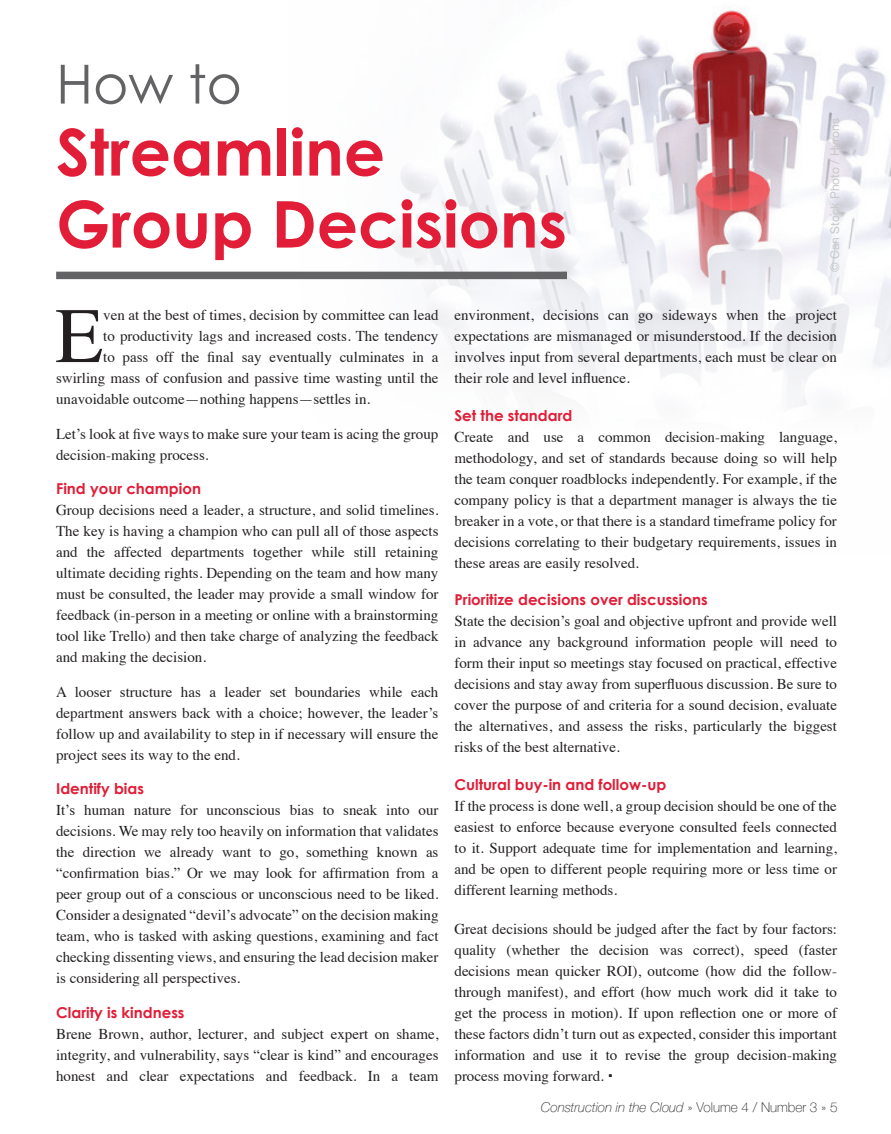
<style>
.page{position:relative;width:891px;height:1134px;background:#fff}
.page>*{position:absolute;margin:0;border:0;box-sizing:border-box;transform-origin:0 0}
.t1{font:78.45px "Times";color:#231f20}
.t2{font:700 64.5px/72px "Century Gothic";color:#e11d37}
.t3{font:54px "Century Gothic";color:#636366}
.t4{font:15px/21px "Times";color:#231f20;text-align:justify}
.t5{font:700 15px "Century Gothic";color:#e11d37}
.t6{font:italic 100 13.5px "Helvetica Neue";color:#231f20}
.t7{font:12px "Helvetica Neue";color:#c7c8ca}
.s1{font-style:normal}
</style>
<div class="page">
<img style="left:289px;top:9px;width:602px;height:396px">
<div style="left:56px;top:272px;width:511px;height:7px;background:#636366"></div>
<h3 class="t3" style="left:56px;top:51px;width:187px">How to</h3>
<h2 class="t2" style="left:56px;top:115px;width:512px">Streamline<br>Group Decisions</h2>
<p class="t7" style="left:826px;top:272px;width:155px;rotate:-90deg">© Can Stock Photo / Hyrons</p>
<h1 class="t1" style="left:55px;top:262px;width:49px">E</h1>
<p class="t4" style="left:103px;top:303px;width:337px">ven at the best of times, decision by committee can lead</p>
<p class="t4" style="left:103px;top:324px;width:337px">to productivity lags and increased costs. The tendency</p>
<p class="t4" style="left:103px;top:345px;width:337px">to pass off the final say eventually culminates in a</p>
<p class="t4" style="left:56px;top:366px;width:384px">swirling mass of confusion and passive time wasting until the</p>
<p class="t4" style="left:56px;top:387px;width:316px">unavoidable outcome—nothing happens—settles in.</p>
<p class="t4" style="left:56px;top:422px;width:384px">Let’s look at five ways to make sure your team is acing the group decision-making process.</p>
<p class="t5" style="left:56px;top:479px;width:146px">Find your champion</p>
<p class="t4" style="left:56px;top:498px;width:384px">Group decisions need a leader, a structure, and solid timelines.<br>The key is having a champion who can pull all of those aspects and the affected departments together while still retaining ultimate deciding rights. Depending on the team and how many must be consulted, the leader may provide a small window for feedback (in-person in a meeting or online with a brainstorming tool like Trello) and then take charge of analyzing the feedback and making the decision.</p>
<p class="t4" style="left:56px;top:680px;width:384px">A looser structure has a leader set boundaries while each department answers back with a choice; however, the leader’s follow up and availability to step in if necessary will ensure the project sees its way to the end.</p>
<p class="t5" style="left:56px;top:779px;width:89px">Identify bias</p>
<p class="t4" style="left:56px;top:798px;width:384px">It’s human nature for unconscious bias to sneak into our decisions. We may rely too heavily on information that validates the direction we already want to go, something known as “confirmation bias.” Or we may look for affirmation from a peer group out of a conscious or unconscious need to be liked.<br>Consider a designated “devil’s advocate” on the decision making team, who is tasked with asking questions, examining and fact checking dissenting views, and ensuring the lead decision maker is considering all perspectives.</p>
<p class="t5" style="left:56px;top:1003px;width:130px">Clarity is kindness</p>
<p class="t4" style="left:56px;top:1022px;width:384px">Brene Brown, author, lecturer, and subject expert on shame, integrity, and vulnerability, says “clear is kind” and encourages honest and clear expectations and feedback. In a team</p>
<p class="t4" style="left:455px;top:303px;width:384px">environment, decisions can go sideways when the project expectations are mismanaged or misunderstood. If the decision involves input from several departments, each must be clear on their role and level influence.</p>
<p class="t5" style="left:455px;top:406px;width:119px">Set the standard</p>
<p class="t4" style="left:455px;top:425px;width:384px">Create and use a common decision-making language, methodology, and set of standards because doing so will help the team conquer roadblocks independently. For example, if the company policy is that a department manager is always the tie breaker in a vote, or that there is a standard timeframe policy for decisions correlating to their budgetary requirements, issues in these areas are easily resolved.</p>
<p class="t5" style="left:455px;top:590px;width:255px">Prioritize decisions over discussions</p>
<p class="t4" style="left:455px;top:609px;width:384px">State the decision’s goal and objective upfront and provide well in advance any background information people will need to form their input so meetings stay focused on practical, effective decisions and stay away from superfluous discussion. Be sure to cover the purpose of and criteria for a sound decision, evaluate the alternatives, and assess the risks, particularly the biggest risks of the best alternative.</p>
<p class="t5" style="left:455px;top:775px;width:213px">Cultural buy-in and follow-up</p>
<p class="t4" style="left:455px;top:794px;width:384px">If the process is done well, a group decision should be one of the easiest to enforce because everyone consulted feels connected to it. Support adequate time for implementation and learning, and be open to different people requiring more or less time or different learning methods.</p>
<p class="t4" style="left:455px;top:917px;width:384px">Great decisions should be judged after the fact by four factors: quality (whether the decision was correct), speed (faster decisions mean quicker ROI), outcome (how did the follow&shy;through manifest), and effort (how much work did it take to get the process in motion). If upon reflection one or more of these factors didn’t turn out as expected, consider this important information and use it to revise the group decision-making process moving forward.</p>
<p class="t6" style="left:541px;top:1097px;width:298px">Construction in the Cloud <span class="s1">» Volume 4 / Number 3 » 5</span></p>
</div>
